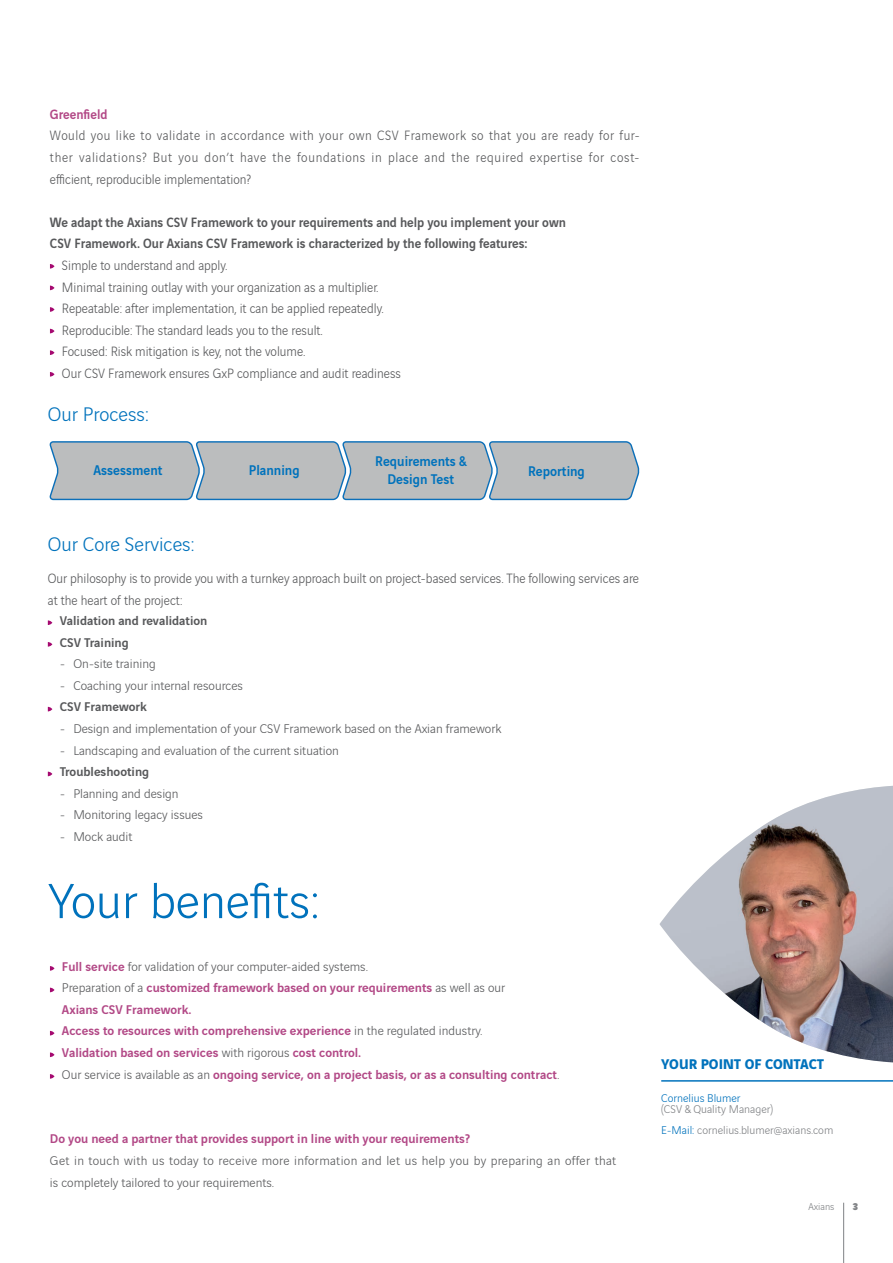
<style>
.page{position:relative;width:893px;height:1263px;background:#fff}
.page>*{position:absolute;margin:0;border:0;box-sizing:border-box;transform-origin:0 0}
.t1{font:300 52.5px "Vinci Sans";color:#0072bc}
.t2{font:300 21px "Vinci Sans";color:#0072bc}
.t3{font:500 15px/18px "Vinci Sans";color:#0072bc;text-align:center;scale:.93 1}
.t4{font:700 15px "Vinci Sans";color:#0072bc}
.t5{font:300 14.4px/21.6px "Vinci Sans";color:#57585a;scale:.93 1}
.t6{font:500 14.4px/21.6px "Vinci Sans";color:#57585a;scale:.93 1}
.t7{font:500 14.4px "Vinci Sans";color:#b24886;scale:.93 1}
.t8{font:500 13.5px/21.6px "Vinci Sans";color:#b24886}
.t9{font:300 13.5px "Vinci Sans";color:#57585a}
.t10{font:300 13.5px/21.6px "Vinci Sans";letter-spacing:.025em;color:#57585a}
.t11{font:500 13.5px/21.6px "Vinci Sans";color:#57585a}
.t12{font:300 12px/21.6px "Vinci Sans";color:#808285}
.t13{font:300 12px "Vinci Sans";color:#0072bc}
.t14{font:300 10.5px "Vinci Sans";color:#808285}
.t15{font:900 10.5px "Vinci Sans";color:#808285}
.s1{font-weight:300;color:#57585a}
.s2{color:#0072bc}
</style>
<div class="page">
<svg style="left:49px;top:441px;width:591px;height:60px;background:#b3bbc0"></svg>
<hr style="left:661px;top:1080px;width:232px;height:2px;background:#0072bc">
<img style="left:659px;top:786px;width:234px;height:276px">
<svg style="left:50px;top:966px;width:4px;height:5px"></svg>
<svg style="left:50px;top:988px;width:4px;height:4px"></svg>
<svg style="left:50px;top:1031px;width:4px;height:4px"></svg>
<svg style="left:50px;top:1052px;width:4px;height:5px"></svg>
<svg style="left:50px;top:1074px;width:4px;height:5px"></svg>
<hr style="left:843px;top:1203px;width:1px;height:60px;background:#808285">
<svg style="left:50px;top:264px;width:4px;height:5px"></svg>
<svg style="left:50px;top:286px;width:4px;height:4px"></svg>
<svg style="left:50px;top:307px;width:4px;height:5px"></svg>
<svg style="left:50px;top:329px;width:4px;height:4px"></svg>
<svg style="left:50px;top:350px;width:4px;height:5px"></svg>
<svg style="left:50px;top:372px;width:4px;height:5px"></svg>
<svg style="left:48px;top:620px;width:4px;height:5px"></svg>
<svg style="left:48px;top:642px;width:4px;height:5px"></svg>
<svg style="left:48px;top:707px;width:4px;height:4px"></svg>
<svg style="left:48px;top:772px;width:4px;height:4px"></svg>
<p class="t7" style="left:50px;top:103px;width:63px">Greenfield</p>
<p class="t5" style="left:50px;top:124px;width:636px;text-align:justify">Would you like to validate in accordance with your own CSV Framework so that you are ready for fur&shy;ther validations? But you don’t have the foundations in place and the required expertise for cost&shy;efficient, reproducible implementation?</p>
<p class="t6" style="left:50px;top:210px;width:556px">We adapt the Axians CSV Framework to your requirements and help you implement your own<br>CSV Framework. Our Axians CSV Framework is characterized by the following features:</p>
<p class="t5" style="left:62px;top:253px;width:366px">Simple to understand and apply.<br>Minimal training outlay with your organization as a multiplier.<br>Repeatable: after implementation, it can be applied repeatedly.<br>Reproducible: The standard leads you to the result.<br>Focused: Risk mitigation is key, not the volume.<br>Our CSV Framework ensures GxP compliance and audit readiness</p>
<h2 class="t2" style="left:48px;top:399px;width:103px">Our Process:</h2>
<p class="t3" style="left:94px;top:460px;width:76px">Assessment</p>
<p class="t3" style="left:249px;top:460px;width:56px">Planning</p>
<p class="t3" style="left:375px;top:451px;width:99px">Requirements &amp;<br>Design Test</p>
<p class="t3" style="left:528px;top:461px;width:63px">Reporting</p>
<h2 class="t2" style="left:48px;top:529px;width:148px">Our Core Services:</h2>
<p class="t5" style="left:48px;top:567px;width:637px">Our philosophy is to provide you with a turnkey approach built on project-based services. The following services are at the heart of the project:</p>
<p class="t11" style="left:60px;top:608px;width:149px">Validation and revalidation<br>CSV Training</p>
<p class="t9" style="left:60px;top:654px;width:97px">- On-site training</p>
<p class="t9" style="left:60px;top:675px;width:185px">- Coaching your internal resources</p>
<p class="t11" style="left:60px;top:695px;width:89px">CSV Framework</p>
<p class="t9" style="left:60px;top:719px;width:443px">- Design and implementation of your CSV Framework based on the Axian framework</p>
<p class="t9" style="left:60px;top:740px;width:281px">- Landscaping and evaluation of the current situation</p>
<p class="t11" style="left:60px;top:760px;width:91px">Troubleshooting</p>
<p class="t9" style="left:60px;top:783px;width:120px">- Planning and design</p>
<p class="t9" style="left:60px;top:805px;width:145px">- Monitoring legacy issues</p>
<p class="t9" style="left:60px;top:827px;width:74px">- Mock audit</p>
<h1 class="t1" style="left:48px;top:863px;width:273px">Your benefits:</h1>
<p class="t8" style="left:62px;top:954px;width:499px">Full service <span class="s1">for validation of your computer-aided systems.<br>Preparation of a</span> customized framework based on your requirements <span class="s1">as well as our<br></span>Axians CSV Framework.<br>Access to resources with comprehensive experience <span class="s1">in the regulated industry.<br></span>Validation based on services <span class="s1">with rigorous</span> cost control.<br><span class="s1">Our service is available as an</span> ongoing service, on a project basis, or as a consulting contract<span class="s1">.</span></p>
<p class="t8" style="left:50px;top:1127px;width:421px">Do you need a partner that provides support in line with your requirements?</p>
<p class="t10" style="left:50px;top:1149px;width:568px">Get in touch with us today to receive more information and let us help you by preparing an offer that is completely tailored to your requirements.</p>
<p class="t4" style="left:661px;top:1052px;width:165px">YOUR POINT OF CONTACT</p>
<p class="t13" style="left:661px;top:1089px;width:81px">Cornelius Blumer</p>
<p class="t12" style="left:661px;top:1097px;width:174px">(CSV &amp; Quality Manager)<br><span class="s2">E-Mail:</span> cornelius.blumer@axians.com</p>
<p class="t14" style="left:808px;top:1199px;width:28px">Axians</p>
<p class="t15" style="left:853px;top:1197px;width:7px">3</p>
</div>
